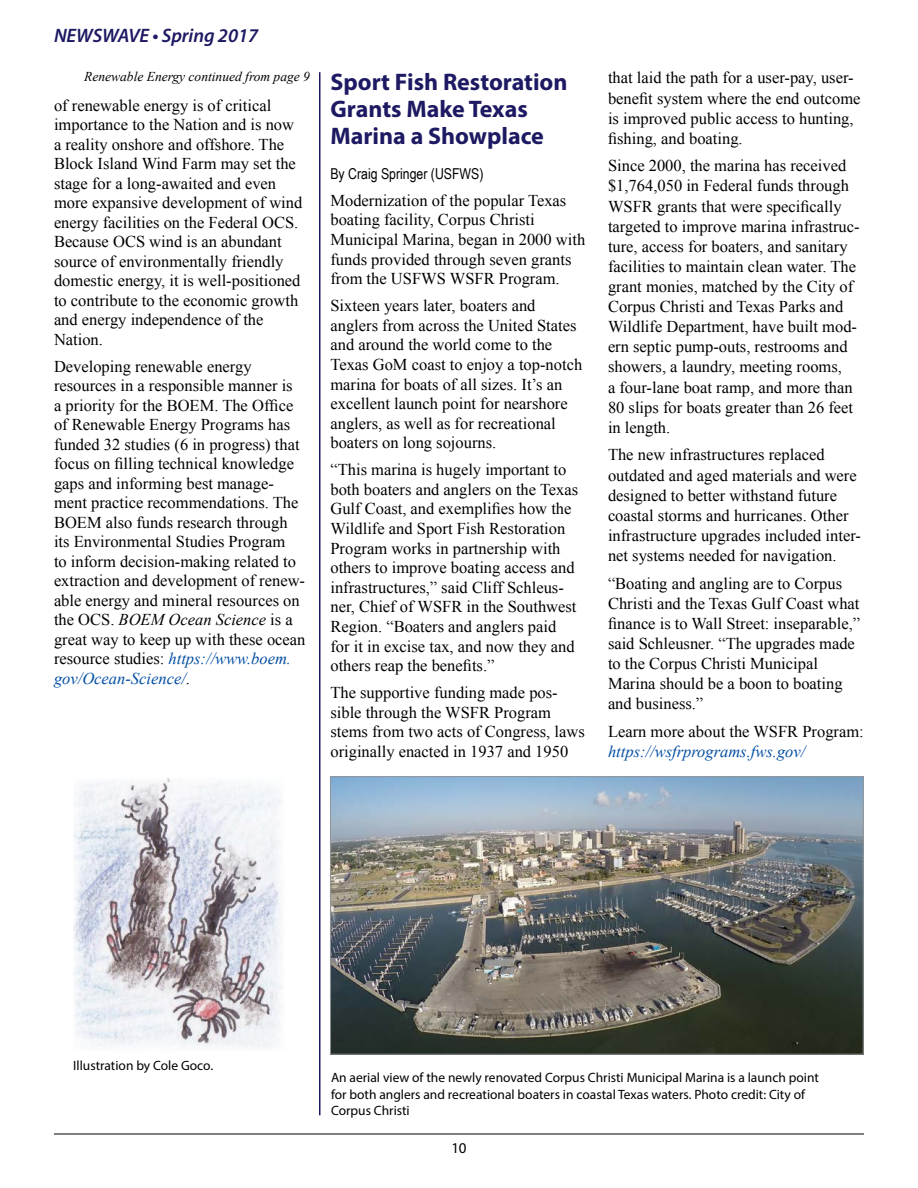
<style>
.page{position:relative;width:918px;height:1188px;background:#fff}
.page>*{position:absolute;margin:0;border:0;box-sizing:border-box;transform-origin:0 0}
.Heading_1{font:700 24px/27.2px "Myriad Pro";color:#1d1962}
.t1{font:italic 600 19.5px "Myriad Pro";letter-spacing:-.005em;color:#1d1962}
.Body_Text{font:16.5px/19.5px "Times New Roman";color:#000}
.Authors{font:15px "Arial Narrow";color:#000}
.t2{font:15px "Myriad Pro";color:#000}
.FigureCaption{font:13.5px/16.5px "Myriad Pro";color:#000}
.ContinuedFromPage{font:italic 13.5px "Times New Roman";color:#000}
.s1{font-style:italic}
.s2{font-style:italic;color:#034ea2}
</style>
<div class="page">
<hr style="left:54px;top:1134px;width:810px;height:1px;background:#000">
<img style="left:73px;top:778px;width:210px;height:270px">
<img style="left:332px;top:778px;width:530px;height:275px">
<div style="left:330px;top:776px;width:534px;height:279px;border:1px solid #939598"></div>
<hr style="left:319px;top:72px;width:2px;height:1043px;background:#1d1962">
<p class="t1" style="left:54px;top:23px;width:206px">NEWSWAVE • Spring 2017</p>
<p class="ContinuedFromPage" style="left:84px;top:68px;width:227px">Renewable Energy continued from page 9</p>
<p class="Body_Text" style="left:54px;top:95px;width:250px">of renewable energy is of critical importance to the Nation and is now a reality onshore and offshore. The<br>Block Island Wind Farm may set the stage for a long-awaited and even more expansive development of wind energy facilities on the Federal OCS.<br>Because OCS wind is an abundant source of environmentally friendly domestic energy, it is well-positioned to contribute to the economic growth and energy independence of the<br>Nation.</p>
<p class="Body_Text" style="left:54px;top:356px;width:253px">Developing renewable energy resources in a responsible manner is<br>a priority for the BOEM. The Office of Renewable Energy Programs has funded 32 studies (6 in progress) that focus on filling technical knowledge gaps and informing best manage&shy;ment practice recommendations. The BOEM also funds research through its Environmental Studies Program<br>to inform decision-making related to extraction and development of renew&shy;able energy and mineral resources on the OCS. <span class="s1">BOEM Ocean Science</span> is a great way to keep up with these ocean resource studies: <span class="s2">https://www.boem. gov/Ocean-Science/</span>.</p>
<p class="Heading_1" style="left:330px;top:68px;width:239px">Sport Fish Restoration<br>Grants Make Texas<br>Marina a Showplace</p>
<p class="Authors" style="left:330px;top:162px;width:155px">By Craig Springer (USFWS)</p>
<p class="Body_Text" style="left:330px;top:190px;width:256px">Modernization of the popular Texas boating facility, Corpus Christi Municipal Marina, began in 2000 with funds provided through seven grants from the USFWS WSFR Program.</p>
<p class="Body_Text" style="left:330px;top:296px;width:253px">Sixteen years later, boaters and anglers from across the United States and around the world come to the Texas GoM coast to enjoy a top-notch marina for boats of all sizes. It’s an excellent launch point for nearshore anglers, as well as for recreational boaters on long sojourns.</p>
<p class="Body_Text" style="left:330px;top:460px;width:249px">“This marina is hugely important to both boaters and anglers on the Texas Gulf Coast, and exemplifies how the Wildlife and Sport Fish Restoration Program works in partnership with others to improve boating access and infrastructures,” said Cliff Schleus&shy;ner, Chief of WSFR in the Southwest Region. “Boaters and anglers paid for it in excise tax, and now they and others reap the benefits.”</p>
<p class="Body_Text" style="left:330px;top:683px;width:256px">The supportive funding made pos&shy;sible through the WSFR Program stems from two acts of Congress, laws originally enacted in 1937 and 1950</p>
<p class="Body_Text" style="left:608px;top:68px;width:254px;line-height:20.1px">that laid the path for a user-pay, user&shy;benefit system where the end outcome is improved public access to hunting, fishing, and boating.</p>
<p class="Body_Text" style="left:608px;top:156px;width:253px;line-height:20.1px">Since 2000, the marina has received $1,764,050 in Federal funds through WSFR grants that were specifically targeted to improve marina infrastruc&shy;ture, access for boaters, and sanitary facilities to maintain clean water. The grant monies, matched by the City of Corpus Christi and Texas Parks and Wildlife Department, have built mod&shy;ern septic pump-outs, restrooms and showers, a laundry, meeting rooms,<br>a four-lane boat ramp, and more than 80 slips for boats greater than 26 feet in length.</p>
<p class="Body_Text" style="left:608px;top:445px;width:255px;line-height:20.1px">The new infrastructures replaced outdated and aged materials and were designed to better withstand future coastal storms and hurricanes. Other infrastructure upgrades included inter&shy;net systems needed for navigation.</p>
<p class="Body_Text" style="left:608px;top:573px;width:254px;line-height:20.1px">“Boating and angling are to Corpus<br>Christi and the Texas Gulf Coast what finance is to Wall Street: inseparable,” said Schleusner. “The upgrades made to the Corpus Christi Municipal<br>Marina should be a boon to boating and business.”</p>
<p class="Body_Text" style="left:608px;top:721px;width:257px;line-height:20.1px">Learn more about the WSFR Program: <span class="s2">https://wsfrprograms.fws.gov/</span></p>
<p class="FigureCaption" style="left:73px;top:1057px;width:141px">Illustration by Cole Goco.</p>
<p class="FigureCaption" style="left:331px;top:1069px;width:489px">An aerial view of the newly renovated Corpus Christi Municipal Marina is a launch point for both anglers and recreational boaters in coastal Texas waters. Photo credit: City of<br>Corpus Christi</p>
<p class="t2" style="left:451px;top:1139px;width:17px">10</p>
</div>
